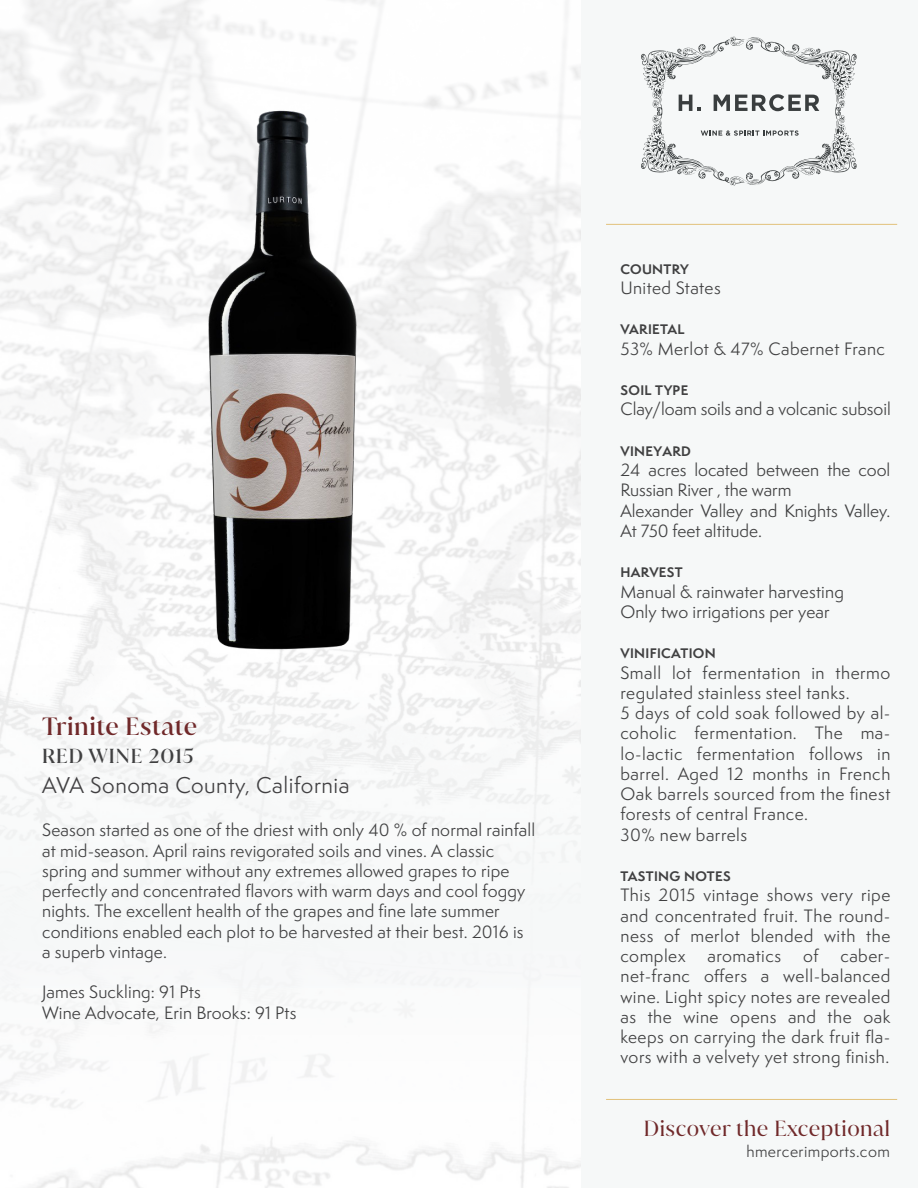
<style>
.page{position:relative;width:918px;height:1188px;background:#fff}
.page>*{position:absolute;margin:0;border:0;box-sizing:border-box;transform-origin:0 0}
.t1{font:500 24px "Juana";letter-spacing:.025em;color:#70292a}
.t2{font:21px "Semplicita Pro";letter-spacing:.025em;color:#414042}
.t3{font:21px "Juana";letter-spacing:.025em;color:#70292a}
.t4{font:500 19.5px "Juana";letter-spacing:.05em;color:#404041}
.t5{font:16.5px/20.2px "Semplicita Pro";letter-spacing:.01em;color:#404041}
.t6{font:16.5px/20.2px "Semplicita Pro";letter-spacing:.03em;color:#404041}
.t7{font:15px "Semplicita Pro";letter-spacing:.025em;color:#404041}
.t8{font:700 12.75px "Semplicita Pro";letter-spacing:.025em;color:#404041}
</style>
<div class="page">
<div style="left:0;top:665px;width:696px;height:523px;background:#f8f9fa"></div>
<div style="left:581px;top:0;width:337px;height:1188px;background:#f6f8f8"></div>
<svg style="left:641px;top:36px;width:216px;height:150px"></svg>
<hr style="left:606px;top:1099px;width:291px;height:1px;background:#e2c17b">
<hr style="left:606px;top:224px;width:291px;height:1px;background:#e2c17b">
<img style="left:62px;top:48px;width:441px;height:660px">
<h1 class="t1" style="left:42px;top:710px;width:156px">Trinite Estate</h1>
<p class="t4" style="left:42px;top:744px;width:153px">RED WINE 2015</p>
<p class="t2" style="left:42px;top:771px;width:309px">AVA Sonoma County, California</p>
<p class="t5" style="left:42px;top:820px;width:495px">Season started as one of the driest with only 40 % of normal rainfall at mid-season. April rains revigorated soils and vines. A classic spring and summer without any extremes allowed grapes to ripe perfectly and concentrated flavors with warm days and cool foggy nights. The excellent health of the grapes and fine late summer conditions enabled each plot to be harvested at their best. 2016 is a superb vintage.</p>
<p class="t5" style="left:42px;top:982px;width:256px">James Suckling: 91 Pts<br>Wine Advocate, Erin Brooks: 91 Pts</p>
<p class="t8" style="left:620px;top:259px;width:70px">COUNTRY</p>
<p class="t5" style="left:620px;top:277px;width:102px">United States</p>
<p class="t8" style="left:620px;top:320px;width:66px">VARIETAL</p>
<p class="t5" style="left:620px;top:338px;width:266px">53% Merlot &amp; 47% Cabernet Franc</p>
<p class="t8" style="left:620px;top:381px;width:69px">SOIL TYPE</p>
<p class="t5" style="left:620px;top:399px;width:272px">Clay/loam soils and a volcanic subsoil</p>
<p class="t8" style="left:620px;top:441px;width:72px">VINEYARD</p>
<p class="t5" style="left:620px;top:460px;width:271px">24 acres located between the cool<br>Russian River , the warm<br>Alexander Valley and Knights Valley.<br>At 750 feet altitude.</p>
<p class="t8" style="left:620px;top:563px;width:64px">HARVEST</p>
<p class="t5" style="left:620px;top:581px;width:225px">Manual &amp; rainwater harvesting<br>Only two irrigations per year</p>
<p class="t8" style="left:620px;top:644px;width:97px">VINIFICATION</p>
<p class="t6" style="left:620px;top:662px;width:271px">Small lot fermentation in thermo regulated stainless steel tanks.<br>5 days of cold soak followed by al&shy;coholic fermentation. The ma&shy;lo-lactic fermentation follows in barrel. Aged 12 months in French<br>Oak barrels sourced from the finest forests of central France.<br>30% new barrels</p>
<p class="t8" style="left:620px;top:867px;width:112px">TASTING NOTES</p>
<p class="t5" style="left:620px;top:885px;width:271px;text-align:justify">This 2015 vintage shows very ripe and concentrated fruit. The round&shy;ness of merlot blended with the complex</p>
<p class="t5" style="left:620px;top:946px;width:271px;text-align:justify;text-indent:220px">caber&shy;net-franc offers a well-balanced wine. Light spicy notes are revealed as the wine opens and the oak keeps on carrying the dark fruit fla&shy;vors with a velvety yet strong finish.</p>
<p class="t6" style="left:708px;top:946px;width:75px">aromatics</p>
<p class="t5" style="left:803px;top:946px;width:17px">of</p>
<p class="t3" style="left:644px;top:1115px;width:248px">Discover the Exceptional</p>
<p class="t7" style="left:746px;top:1141px;width:145px">hmercerimports.com</p>
</div>
